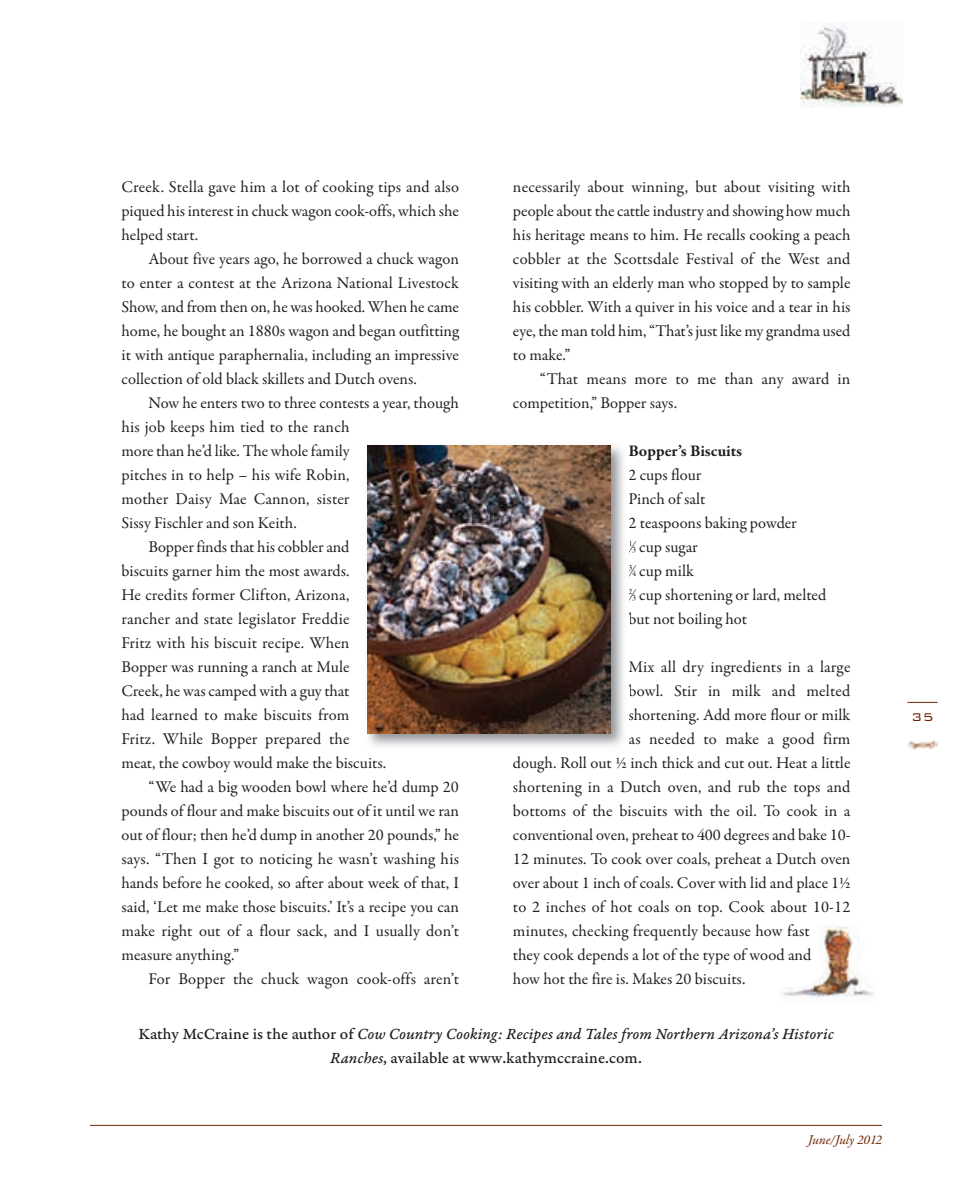
<style>
.page{position:relative;width:972px;height:1188px;background:#fff}
.page>*{position:absolute;margin:0;border:0;box-sizing:border-box;transform-origin:0 0}
.t1{font:16.5px/24px "Garamond Premr Pro";color:#231f20;text-align:justify}
.t2{font:16.5px "Garamond Premr Pro Med It Capt";color:#231f20}
.t3{font:16.5px "Garamond Premr Pro Med Capt";letter-spacing:.005em;color:#231f20}
.t4{font:700 16.5px "Garamond Premr Pro";color:#231f20}
.t5{font:300 15px "Bank Gothic BT";color:#6d2401}
.t6{font:italic 13.5px "Garamond Premr Pro";letter-spacing:-.015em;color:#6d2401}
.s1{font-size:8.25px}
.s2{font-family:"Garamond Premr Pro Med Capt"}
.s3{font-family:"Garamond Premr Pro Med It Capt"}
</style>
<div class="page">
<hr style="left:908px;top:702px;width:30px;height:1px;background:#6d2401">
<hr style="left:90px;top:1125px;width:792px;height:1px;background:#6d2401">
<img style="left:908px;top:740px;width:29px;height:10px">
<img style="left:801px;top:23px;width:101px;height:84px">
<img style="left:367px;top:445px;width:263px;height:301px">
<img style="left:368px;top:446px;width:242px;height:288px">
<img style="left:782px;top:926px;width:92px;height:71px">
<p class="t1" style="left:122px;top:176px;width:339px">Creek. Stella gave him a lot of cooking tips and also piqued his interest in chuck wagon cook-offs, which she helped start.</p>
<p class="t1" style="left:122px;top:248px;width:339px;text-indent:27px">About five years ago, he borrowed a chuck wagon to enter a contest at the Arizona National Livestock Show, and from then on, he was hooked. When he came home, he bought an 1880s wagon and began outfitting it with antique paraphernalia, including an impressive collection of old black skillets and Dutch ovens.</p>
<p class="t1" style="left:148px;top:392px;width:312px">Now he enters two to three contests a year, though</p>
<p class="t1" style="left:122px;top:416px;width:229px">his job keeps him tied to the ranch</p>
<p class="t1" style="left:122px;top:440px;width:230px">more than he’d like. The whole family</p>
<p class="t1" style="left:122px;top:464px;width:229px">pitches in to help – his wife Robin,</p>
<p class="t1" style="left:122px;top:488px;width:230px">mother Daisy Mae Cannon, sister</p>
<p class="t1" style="left:122px;top:512px;width:177px">Sissy Fischler and son Keith.</p>
<p class="t1" style="left:148px;top:536px;width:203px">Bopper finds that his cobbler and</p>
<p class="t1" style="left:122px;top:560px;width:230px">biscuits garner him the most awards.</p>
<p class="t1" style="left:122px;top:584px;width:229px">He credits former Clifton, Arizona,</p>
<p class="t1" style="left:122px;top:608px;width:230px">rancher and state legislator Freddie</p>
<p class="t1" style="left:122px;top:632px;width:230px">Fritz with his biscuit recipe. When</p>
<p class="t1" style="left:122px;top:656px;width:230px">Bopper was running a ranch at Mule</p>
<p class="t1" style="left:122px;top:680px;width:230px">Creek, he was camped with a guy that</p>
<p class="t1" style="left:122px;top:704px;width:230px">had learned to make biscuits from</p>
<p class="t1" style="left:122px;top:728px;width:229px">Fritz. While Bopper prepared the</p>
<p class="t1" style="left:122px;top:752px;width:266px">meat, the cowboy would make the biscuits.</p>
<p class="t1" style="left:148px;top:776px;width:312px">“We had a big wooden bowl where he’d dump 20</p>
<p class="t1" style="left:122px;top:800px;width:339px">pounds of flour and make biscuits out of it until we ran</p>
<p class="t1" style="left:121px;top:824px;width:339px">out of flour; then he’d dump in another 20 pounds,” he</p>
<p class="t1" style="left:122px;top:848px;width:339px">says. “Then I got to noticing he wasn’t washing his</p>
<p class="t1" style="left:122px;top:872px;width:339px">hands before he cooked, so after about week of that, I</p>
<p class="t1" style="left:121px;top:896px;width:339px">said, ‘Let me make those biscuits.’ It’s a recipe you can</p>
<p class="t1" style="left:122px;top:920px;width:339px">make right out of a flour sack, and I usually don’t</p>
<p class="t1" style="left:121px;top:944px;width:119px">measure anything.”</p>
<p class="t1" style="left:148px;top:968px;width:312px">For Bopper the chuck wagon cook-offs aren’t</p>
<p class="t1" style="left:513px;top:176px;width:339px">necessarily about winning, but about visiting with people about the cattle industry and showing how much his heritage means to him. He recalls cooking a peach cobbler at the Scottsdale Festival of the West and visiting with an elderly man who stopped by to sample his cobbler. With a quiver in his voice and a tear in his eye, the man told him, “That’s just like my grandma used to make.”</p>
<p class="t1" style="left:513px;top:368px;width:339px;text-indent:27px">“That means more to me than any award in competition,” Bopper says.</p>
<p class="t4" style="left:628px;top:445px;width:115px">Bopper’s Biscuits</p>
<p class="t1" style="left:628px;top:464px;width:200px;text-align:left">2 cups flour<br>Pinch of salt<br>2 teaspoons baking powder<br><sup>1</sup>⁄<span class="s1">3</span> cup sugar<br><sup>3</sup>⁄<span class="s1">4</span> cup milk<br><sup>2</sup>⁄<span class="s1">3</span> cup shortening or lard, melted but not boiling hot</p>
<p class="t1" style="left:628px;top:656px;width:223px">Mix all dry ingredients in a large</p>
<p class="t1" style="left:628px;top:680px;width:223px">bowl. Stir in milk and melted</p>
<p class="t1" style="left:628px;top:704px;width:224px">shortening. Add more flour or milk</p>
<p class="t1" style="left:628px;top:728px;width:223px">as needed to make a good firm</p>
<p class="t1" style="left:513px;top:752px;width:339px">dough. Roll out ½ inch thick and cut out. Heat a little</p>
<p class="t1" style="left:513px;top:776px;width:339px">shortening in a Dutch oven, and rub the tops and</p>
<p class="t1" style="left:513px;top:800px;width:339px">bottoms of the biscuits with the oil. To cook in a</p>
<p class="t1" style="left:513px;top:824px;width:339px">conventional oven, preheat to 400 degrees and bake 10-</p>
<p class="t1" style="left:513px;top:848px;width:339px">12 minutes. To cook over coals, preheat a Dutch oven</p>
<p class="t1" style="left:513px;top:872px;width:339px">over about 1 inch of coals. Cover with lid and place 1½</p>
<p class="t1" style="left:513px;top:896px;width:339px">to 2 inches of hot coals on top. Cook about 10-12</p>
<p class="t1" style="left:513px;top:920px;width:298px">minutes, checking frequently because how fast</p>
<p class="t1" style="left:513px;top:944px;width:300px">they cook depends a lot of the type of wood and</p>
<p class="t1" style="left:513px;top:968px;width:234px">how hot the fire is. Makes 20 biscuits.</p>
<p class="t2" style="left:138px;top:1027px;width:697px"><span class="s2">Kathy McCraine is the author of</span> Cow Country Cooking: Recipes and Tales from Northern Arizona’s Historic</p>
<p class="t3" style="left:330px;top:1051px;width:313px"><span class="s3">Ranches</span>, available at www.kathymccraine.com.</p>
<p class="t6" style="left:808px;top:1134px;width:75px">June/July 2012</p>
<p class="t5" style="left:911px;top:707px;width:24px">35</p>
</div>
